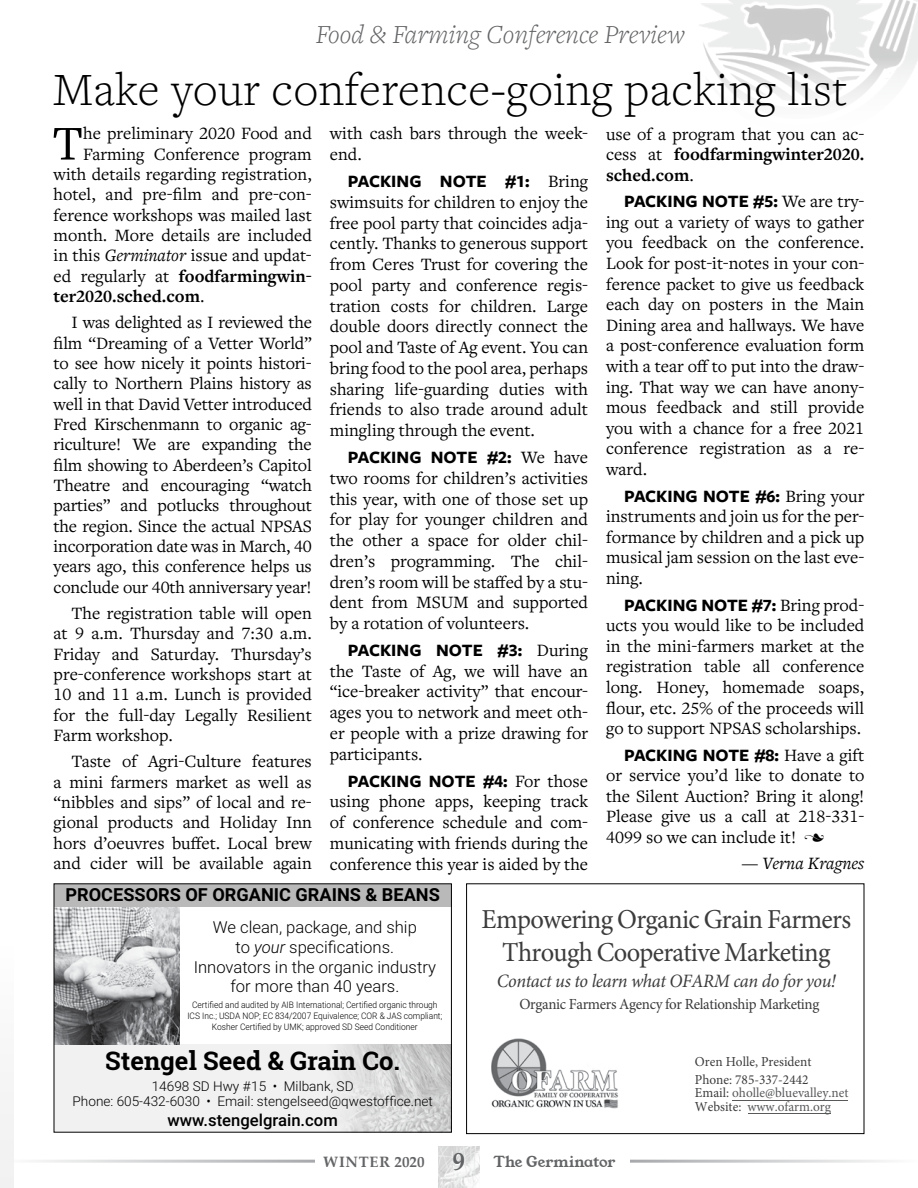
<style>
.page{position:relative;width:918px;height:1188px;background:#fff}
.page>*{position:absolute;margin:0;border:0;box-sizing:border-box;transform-origin:0 0}
.t1{font:50.4px "Freight Text Pro";color:#000}
.t2{font:300 48px "Freight Text Pro";letter-spacing:.01em;color:#000}
.t3{font:27.45px/33.5px "Minion Pro";letter-spacing:-.025em;color:#3c3c3d;text-align:center}
.t4{font:italic 300 27px "Freight Text Pro";color:#636466}
.t5{font:700 25.5px "Roboto Slab";color:#000}
.t6{font:italic 18.9px "Minion Pro";letter-spacing:-.02em;color:#3c3c3d}
.t7{font:18px/20.7px "Freight Text Pro";color:#000;text-align:justify}
.t8{font:700 18px "Freight Sans Pro";color:#000}
.t9{font:700 18px "Freight Text Pro";color:#000}
.t10{font:700 18px "Roboto";color:#000}
.t11{font:italic 18px "Freight Text Pro";color:#000}
.t12{font:300 16.5px/19.8px "Roboto";color:#000;text-align:center}
.t13{font:500 16.5px "Roboto";color:#000}
.t14{font:15.45px "Minion Pro";letter-spacing:-.025em;color:#3b3a3c}
.t15{font:15px "Young Serif";letter-spacing:-.01em;color:#636466}
.t16{font:13.65px/13.6px "Minion Pro";color:#58595b}
.t17{font:13.65px/17.4px "Minion Pro";color:#3c3c3d}
.t18{font:300 13.5px/15px "Roboto";color:#000;text-align:center}
.t19{font:300 9px/10.8px "Roboto";color:#000;text-align:center;scale:.94 1}
.s1{font-family:"Freight Text Pro";font-weight:400}
.s2{font-weight:700}
.s3{font-family:"Type Embellishments One Let Plain";font-size:15.75px}
.s4{font-style:italic}
.s5{font-weight:400}
.s6{color:#3c3c3d}
.s7{font-family:"Palatino Linotype";font-weight:700}
.s8{font-family:"Palatino Linotype";font-weight:700;font-size:25.5px;color:#fff}
</style>
<div class="page">
<img style="left:700px;top:0;width:218px;height:102px">
<img style="left:438px;top:1147px;width:42px;height:41px">
<hr style="left:0;top:1160px;width:315px;height:3px;background:#a7a9ac">
<hr style="left:630px;top:1160px;width:288px;height:3px;background:#a7a9ac">
<div style="left:0;top:946px;width:14px;height:242px;background:#f1f1f2"></div>
<div style="left:54px;top:1044px;width:397px;height:88px;background:#f1f1f1"></div>
<img style="left:56px;top:907px;width:124px;height:137px">
<div style="left:54px;top:884px;width:397px;height:23px;background:#b9b9b9"></div>
<img style="left:338px;top:1044px;width:112px;height:87px">
<img style="left:491px;top:1038px;width:127px;height:71px">
<hr style="left:733px;top:1100px;width:115px;height:1px;background:#58595b">
<hr style="left:748px;top:1113px;width:83px;height:1px;background:#58595b">
<div style="left:466px;top:883px;width:398px;height:251px;border:1px solid #000"></div>
<h3 class="t4" style="left:316px;top:17px;width:371px">Food &amp; Farming Conference Preview</h3>
<h2 class="t2" style="left:54px;top:59px;width:795px">Make your conference-going packing list</h2>
<h1 class="t1" style="left:52px;top:110px;width:32px">T</h1>
<p class="t7" style="left:83px;top:123px;width:230px">he preliminary 2020 Food and</p>
<p class="t7" style="left:330px;top:123px;width:260px">with cash bars through the week&shy;end.</p>
<p class="t8" style="left:348px;top:169px;width:242px">PACKING NOTE #1: <span class="s1">Bring</span></p>
<p class="t7" style="left:330px;top:191px;width:260px">swimsuits for children to enjoy the free pool party that coincides adja&shy;cently. Thanks to generous support from Ceres Trust for covering the pool party and conference regis&shy;tration costs for children. Large double doors directly connect the pool and Taste of Ag event. You can bring food to the pool area, perhaps sharing life-guarding duties with friends to also trade around adult mingling through the event.</p>
<p class="t8" style="left:348px;top:445px;width:242px">PACKING NOTE #2: <span class="s1">We have</span></p>
<p class="t7" style="left:330px;top:467px;width:260px">two rooms for children’s activities this year, with one of those set up for play for younger children and the other a space for older chil&shy;dren’s programming. The chil&shy;dren’s room will be staffed by a stu&shy;dent from MSUM and supported by a rotation of volunteers.</p>
<p class="t8" style="left:348px;top:638px;width:242px">PACKING NOTE #3: <span class="s1">During</span></p>
<p class="t7" style="left:330px;top:660px;width:260px">the Taste of Ag, we will have an “ice-breaker activity” that encour&shy;ages you to network and meet oth&shy;er people with a prize drawing for participants.</p>
<p class="t8" style="left:348px;top:768px;width:242px">PACKING NOTE #4: <span class="s1">For those</span></p>
<p class="t7" style="left:330px;top:791px;width:260px">using phone apps, keeping track of conference schedule and com&shy;municating with friends during the conference this year is aided by the</p>
<p class="t7" style="left:606px;top:123px;width:260px">use of a program that you can ac&shy;cess at <span class="s2">foodfarmingwinter2020. sched.com</span>.</p>
<p class="t8" style="left:624px;top:189px;width:242px">PACKING NOTE #5: <span class="s1">We are try-</span></p>
<p class="t7" style="left:606px;top:211px;width:260px">ing out a variety of ways to gather you feedback on the conference.<br>Look for post-it-notes in your con&shy;ference packet to give us feedback each day on posters in the Main Dining area and hallways. We have a post-conference evaluation form with a tear off to put into the draw&shy;ing. That way we can have anony&shy;mous feedback and still provide you with a chance for a free 2021 conference registration as a re&shy;ward.</p>
<p class="t8" style="left:624px;top:483px;width:242px">PACKING NOTE #6: <span class="s1">Bring your</span></p>
<p class="t7" style="left:606px;top:505px;width:260px">instruments and join us for the per&shy;formance by children and a pick up musical jam session on the last eve&shy;ning.</p>
<p class="t8" style="left:624px;top:592px;width:242px">PACKING NOTE #7: <span class="s1">Bring prod-</span></p>
<p class="t7" style="left:606px;top:614px;width:260px">ucts you would like to be included in the mini-farmers market at the registration table all conference long. Honey, homemade soaps, flour, etc. 25% of the proceeds will go to support NPSAS scholarships.</p>
<p class="t8" style="left:624px;top:742px;width:242px">PACKING NOTE #8: <span class="s1">Have a gift</span></p>
<p class="t7" style="left:606px;top:765px;width:260px">or service you’d like to donate to the Silent Auction? Bring it along!<br>Please give us a call at 218-331- 4099 so we can include it! <span class="s3">n</span></p>
<p class="t11" style="left:741px;top:852px;width:124px">— Verna Kragnes</p>
<p class="t7" style="left:83px;top:143px;width:230px">Farming Conference program</p>
<p class="t7" style="left:54px;top:163px;width:260px">with details regarding registration,</p>
<p class="t7" style="left:54px;top:183px;width:260px">hotel, and pre-film and pre-con-</p>
<p class="t7" style="left:54px;top:204px;width:260px">ference workshops was mailed last</p>
<p class="t7" style="left:54px;top:224px;width:260px">month. More details are included</p>
<p class="t7" style="left:54px;top:244px;width:260px">in this <span class="s4">Germinator</span> issue and updat-</p>
<p class="t9" style="left:54px;top:264px;width:260px"><span class="s5">ed regularly at</span> foodfarmingwin-</p>
<p class="t9" style="left:54px;top:284px;width:152px">ter2020.sched.com<span class="s5">.</span></p>
<p class="t7" style="left:54px;top:312px;width:260px;text-indent:18px">I was delighted as I reviewed the film “Dreaming of a Vetter World” to see how nicely it points histori&shy;cally to Northern Plains history as well in that David Vetter introduced Fred Kirschenmann to organic ag&shy;riculture! We are expanding the film showing to Aberdeen’s Capitol Theatre and encouraging “watch parties” and potlucks throughout the region. Since the actual NPSAS incorporation date was in March, 40 years ago, this conference helps us conclude our 40th anniversary year!</p>
<p class="t7" style="left:54px;top:602px;width:260px;text-indent:18px">The registration table will open at 9 a.m. Thursday and 7:30 a.m.<br>Friday and Saturday. Thursday’s pre-conference workshops start at 10 and 11 a.m. Lunch is provided for the full-day Legally Resilient Farm workshop.</p>
<p class="t7" style="left:54px;top:751px;width:260px;text-indent:18px">Taste of Agri-Culture features a mini farmers market as well as “nibbles and sips” of local and re&shy;gional products and Holiday Inn hors d’oeuvres buffet. Local brew and cider will be available again</p>
<p class="t10" style="left:65px;top:882px;width:376px">PROCESSORS OF ORGANIC GRAINS &amp; BEANS</p>
<p class="t12" style="left:194px;top:917px;width:244px">We clean, package, and ship<br>to <span class="s4">your</span> specifications.<br>Innovators in the organic industry for more than 40 years.</p>
<p class="t19" style="left:187px;top:1000px;width:273px">Certified and audited by AIB International; Certified organic through<br>ICS Inc.; USDA NOP; EC 834/2007 Equivalence; COR &amp; JAS compliant;<br>Kosher Certified by UMK; approved SD Seed Conditioner</p>
<h3 class="t5" style="left:105px;top:1044px;width:297px">Stengel Seed &amp; Grain Co.</h3>
<p class="t18" style="left:73px;top:1079px;width:362px">14698 SD Hwy #15 • Milbank, SD<br>Phone: 605-432-6030 • Email: stengelseed@qwestoffice.net</p>
<p class="t13" style="left:167px;top:1109px;width:172px">www.stengelgrain.com</p>
<h3 class="t3" style="left:482px;top:902px;width:371px">Empowering Organic Grain Farmers<br>Through Cooperative Marketing</h3>
<p class="t6" style="left:497px;top:968px;width:341px">Contact us to learn what OFARM can do for you!</p>
<p class="t14" style="left:519px;top:994px;width:301px">Organic Farmers Agency for Relationship Marketing</p>
<p class="t17" style="left:695px;top:1053px;width:118px">Oren Holle, President<br>Phone: 785-337-2442</p>
<p class="t16" style="left:695px;top:1086px;width:155px"><span class="s6">Email:</span> oholle@bluevalley.net<br><span class="s6">Website:</span> www.ofarm.org</p>
<p class="t15" style="left:323px;top:1152px;width:294px"><span class="s7">WINTER 2020</span> <span class="s8">9</span> The Germinator</p>
</div>
